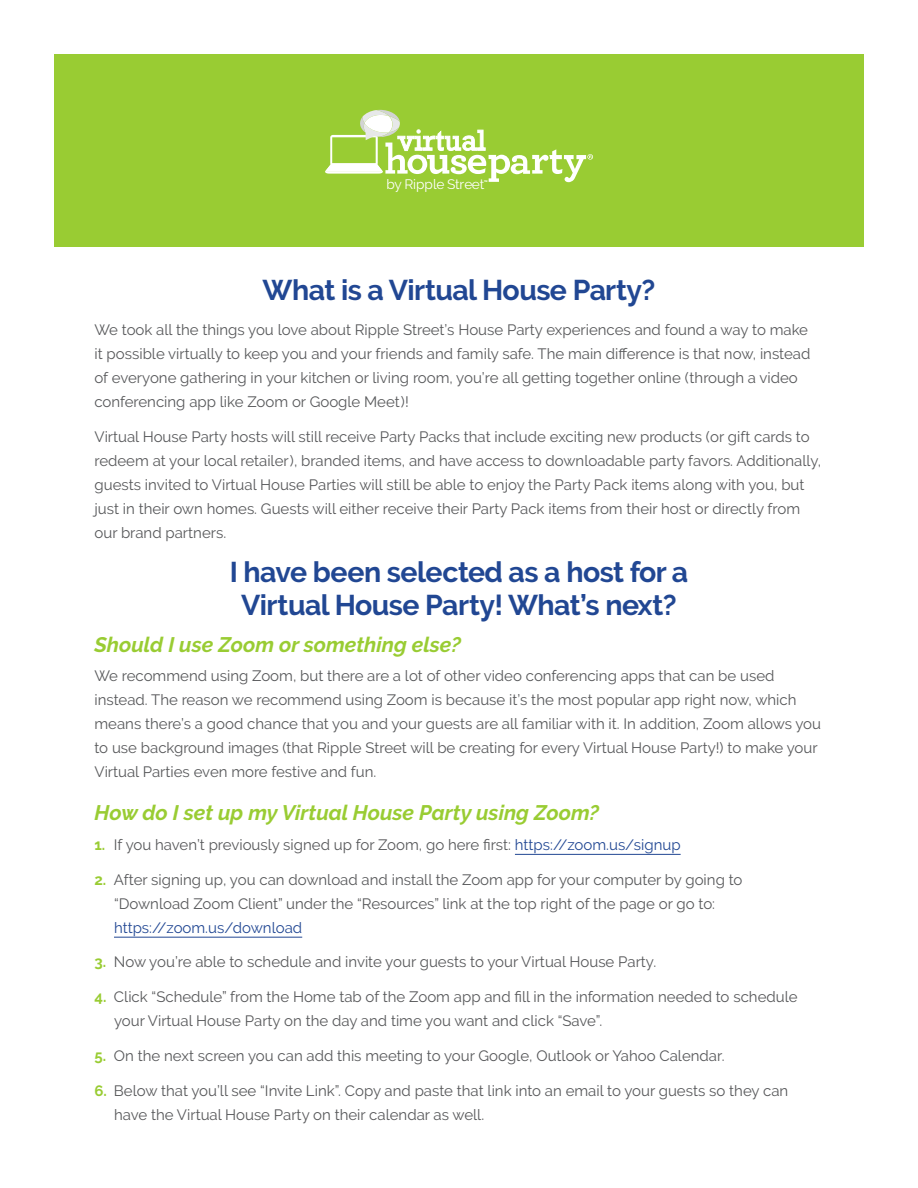
<style>
.page{position:relative;width:918px;height:1188px;background:#fff}
.page>*{position:absolute;margin:0;border:0;box-sizing:border-box;transform-origin:0 0}
.t1{font:700 28.5px/33px "Raleway";letter-spacing:-.02em;color:#214793;text-align:center}
.t2{font:italic 700 21px "Raleway";color:#9c3}
.t3{font:15px/24px "Raleway";color:#57585a}
.t4{font:13.65px "Raleway";color:#fff}
.t5{font:800 2.4px "Raleway";color:#fff}
.s1{font-weight:700;color:#9c3}
.s2{color:#214793}
</style>
<div class="page">
<div style="left:54px;top:54px;width:810px;height:192px;background:#9c3"></div>
<svg style="left:325px;top:110px;width:268px;height:72px"></svg>
<hr style="left:515px;top:854px;width:166px;height:1px;background:#214793">
<hr style="left:114px;top:937px;width:188px;height:1px;background:#214793">
<p class="t4" style="left:386px;top:176px;width:99px">by Ripple Street</p>
<p class="t5" style="left:484px;top:179px;width:5px">TM</p>
<p class="t1" style="left:263px;top:274px;width:394px">What is a Virtual House Party?</p>
<p class="t3" style="left:94px;top:318px;width:717px">We took all the things you love about Ripple Street’s House Party experiences and found a way to make it possible virtually to keep you and your friends and family safe. The main difference is that now, instead of everyone gathering in your kitchen or living room, you’re all getting together online (through a video conferencing app like Zoom or Google Meet)!</p>
<p class="t3" style="left:94px;top:425px;width:728px">Virtual House Party hosts will still receive Party Packs that include exciting new products (or gift cards to redeem at your local retailer), branded items, and have access to downloadable party favors. Additionally, guests invited to Virtual House Parties will still be able to enjoy the Party Pack items along with you, but just in their own homes. Guests will either receive their Party Pack items from their host or directly from our brand partners.</p>
<p class="t1" style="left:230px;top:555px;width:460px">I have been selected as a host for a<br>Virtual House Party! What’s next?</p>
<p class="t2" style="left:94px;top:632px;width:368px">Should I use Zoom or something else?</p>
<p class="t3" style="left:94px;top:664px;width:728px">We recommend using Zoom, but there are a lot of other video conferencing apps that can be used instead. The reason we recommend using Zoom is because it’s the most popular app right now, which means there’s a good chance that you and your guests are all familiar with it. In addition, Zoom allows you to use background images (that Ripple Street will be creating for every Virtual House Party!) to make your Virtual Parties even more festive and fun.</p>
<p class="t2" style="left:94px;top:801px;width:506px">How do I set up my Virtual House Party using Zoom?</p>
<p class="t3" style="left:94px;top:833px;width:588px"><span class="s1">1.</span> If you haven’t previously signed up for Zoom, go here first: <span class="s2">https://zoom.us/signup</span></p>
<p class="t3" style="left:114px;top:867px;width:630px;text-indent:-20px"><span class="s1">2.</span> After signing up, you can download and install the Zoom app for your computer by going to “Download Zoom Client” under the “Resources” link at the top right of the page or go to: <span class="s2">https://zoom.us/download</span></p>
<p class="t3" style="left:94px;top:950px;width:563px"><span class="s1">3.</span> Now you’re able to schedule and invite your guests to your Virtual House Party.</p>
<p class="t3" style="left:114px;top:985px;width:685px;text-indent:-20px"><span class="s1">4.</span> Click “Schedule” from the Home tab of the Zoom app and fill in the information needed to schedule your Virtual House Party on the day and time you want and click “Save”.</p>
<p class="t3" style="left:94px;top:1044px;width:632px"><span class="s1">5.</span> On the next screen you can add this meeting to your Google, Outlook or Yahoo Calendar.</p>
<p class="t3" style="left:114px;top:1079px;width:676px;text-indent:-20px"><span class="s1">6.</span> Below that you’ll see “Invite Link”. Copy and paste that link into an email to your guests so they can have the Virtual House Party on their calendar as well.</p>
</div>
